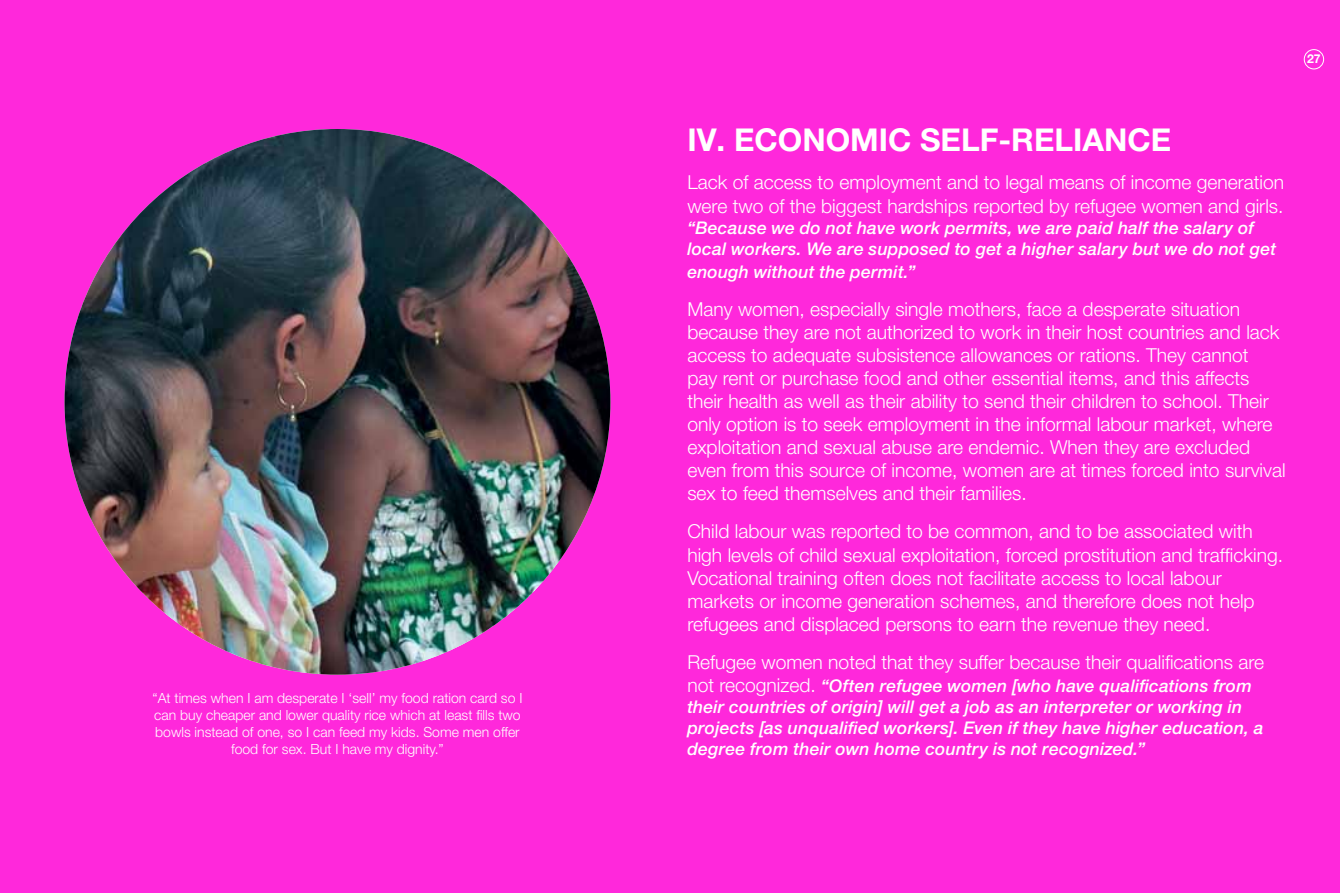
<style>
.page{position:relative;width:1340px;height:893px;background:#fff}
.page>*{position:absolute;margin:0;border:0;box-sizing:border-box;transform-origin:0 0}
.t1{font:700 31.5px "Helvetica Neue LT Pro";color:#fff}
.t2{font:300 19.25px/23.1px "Helvetica Neue LT Pro";color:#fff}
.t3{font:italic 500 17.5px/21px "Helvetica Neue LT Pro";letter-spacing:.01em;color:#fff}
.t4{font:300 14px/16.8px "Helvetica Neue LT Pro";color:#fff;text-align:center}
.t5{font:700 12.25px "Helvetica Neue LT Pro";color:#fff}
.s1{font-weight:300;font-style:normal;font-size:19.25px}
</style>
<div class="page">
<div style="left:0;top:0;width:1339px;height:893px;background:#ff28db"></div>
<img style="left:64px;top:129px;width:546px;height:546px;border-radius:273px">
<div style="left:1303px;top:49px;width:20px;height:20px;border:1px solid #fff;border-radius:50%"></div>
<p class="t4" style="left:152px;top:690px;width:371px">“At times when I am desperate I ‘sell’ my food ration card so I can buy cheaper and lower quality rice which at least fills two bowls instead of one, so I can feed my kids. Some men offer food for sex. But I have my dignity.”</p>
<p class="t5" style="left:1307px;top:51px;width:15px">27</p>
<h1 class="t1" style="left:687px;top:121px;width:485px">IV. ECONOMIC SELF-RELIANCE</h1>
<p class="t2" style="left:687px;top:171px;width:598px">Lack of access to employment and to legal means of income generation were two of the biggest hardships reported by refugee women and girls.</p>
<p class="t3" style="left:687px;top:217px;width:590px">“Because we do not have work permits, we are paid half the salary of local workers. We are supposed to get a higher salary but we do not get</p>
<p class="t3" style="left:687px;top:261px;width:230px">enough without the permit.”</p>
<p class="t2" style="left:687px;top:297px;width:600px">Many women, especially single mothers, face a desperate situation because they are not authorized to work in their host countries and lack access to adequate subsistence allowances or rations. They cannot<br>pay rent or purchase food and other essential items, and this affects their health as well as their ability to send their children to school. Their only option is to seek employment in the informal labour market, where exploitation and sexual abuse are endemic. When they are excluded even from this source of income, women are at times forced into survival sex to feed themselves and their families.</p>
<p class="t2" style="left:687px;top:520px;width:597px">Child labour was reported to be common, and to be associated with high levels of child sexual exploitation, forced prostitution and trafficking.<br>Vocational training often does not facilitate access to local labour markets or income generation schemes, and therefore does not help refugees and displaced persons to earn the revenue they need.</p>
<p class="t2" style="left:687px;top:650px;width:578px">Refugee women noted that they suffer because their qualifications are</p>
<p class="t3" style="left:687px;top:675px;width:578px"><span class="s1">not recognized.</span> “Often refugee women [who have qualifications from their countries of origin] will get a job as an interpreter or working in projects [as unqualified workers]. Even if they have higher education, a degree from their own home country is not recognized.”</p>
</div>
